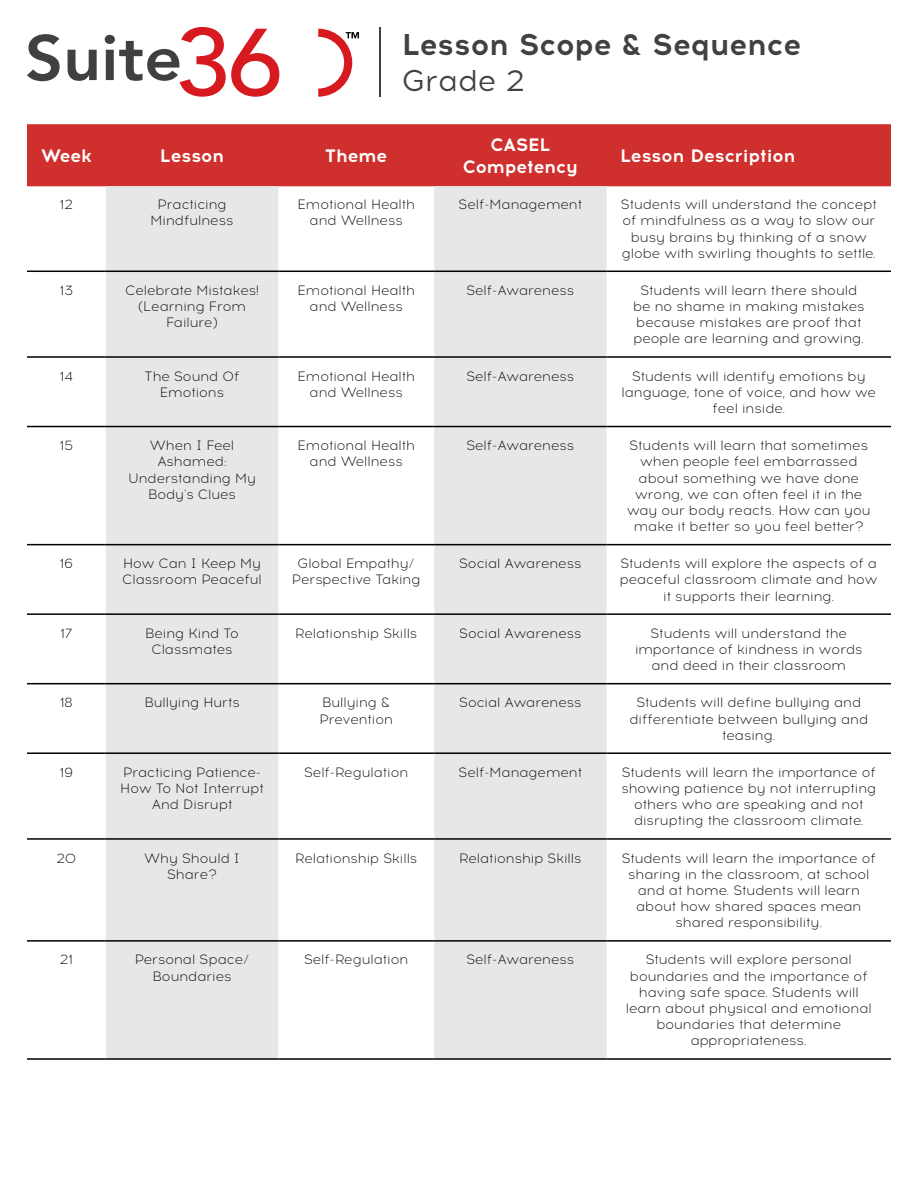
<style>
.page{position:relative;width:918px;height:1188px;background:#fff}
.page>*{position:absolute;margin:0;border:0;box-sizing:border-box;transform-origin:0 0}
.t1{font:700 30px/36px "Acrom";color:#414143}
.t2{font:700 18px/21.6px "Acrom";color:#fff;text-align:center}
.t3{font:300 13.5px/16.2px "Acrom";color:#000;text-align:center}
.s1{font-weight:400}
</style>
<div class="page">
<svg style="left:27px;top:34px;width:33px;height:47px"></svg>
<svg style="left:68px;top:50px;width:29px;height:31px"></svg>
<svg style="left:105px;top:27px;width:254px;height:70px"></svg>
<hr style="left:380px;top:27px;width:1px;height:70px;background:#414143">
<div style="left:27px;top:124px;width:864px;height:62px;background:#cf302d"></div>
<svg style="left:106px;top:186px;width:501px;height:872px;fill:#e6e7e8"></svg>
<hr style="left:27px;top:271px;width:79px;height:1px;background:#000">
<hr style="left:106px;top:271px;width:172px;height:1px;background:#000">
<hr style="left:278px;top:271px;width:156px;height:1px;background:#000">
<hr style="left:434px;top:271px;width:173px;height:1px;background:#000">
<hr style="left:607px;top:271px;width:284px;height:1px;background:#000">
<hr style="left:27px;top:356px;width:79px;height:2px;background:#000">
<hr style="left:106px;top:356px;width:172px;height:2px;background:#000">
<hr style="left:278px;top:356px;width:156px;height:2px;background:#000">
<hr style="left:434px;top:356px;width:173px;height:2px;background:#000">
<hr style="left:607px;top:356px;width:284px;height:2px;background:#000">
<hr style="left:27px;top:426px;width:79px;height:1px;background:#000">
<hr style="left:106px;top:426px;width:172px;height:1px;background:#000">
<hr style="left:278px;top:426px;width:156px;height:1px;background:#000">
<hr style="left:434px;top:426px;width:173px;height:1px;background:#000">
<hr style="left:607px;top:426px;width:284px;height:1px;background:#000">
<hr style="left:27px;top:544px;width:79px;height:1px;background:#000">
<hr style="left:106px;top:544px;width:172px;height:1px;background:#000">
<hr style="left:278px;top:544px;width:156px;height:1px;background:#000">
<hr style="left:434px;top:544px;width:173px;height:1px;background:#000">
<hr style="left:607px;top:544px;width:284px;height:1px;background:#000">
<hr style="left:27px;top:613px;width:79px;height:2px;background:#000">
<hr style="left:106px;top:613px;width:172px;height:2px;background:#000">
<hr style="left:278px;top:613px;width:156px;height:2px;background:#000">
<hr style="left:434px;top:613px;width:173px;height:2px;background:#000">
<hr style="left:607px;top:613px;width:284px;height:2px;background:#000">
<hr style="left:27px;top:683px;width:79px;height:1px;background:#000">
<hr style="left:106px;top:683px;width:172px;height:1px;background:#000">
<hr style="left:278px;top:683px;width:156px;height:1px;background:#000">
<hr style="left:434px;top:683px;width:173px;height:1px;background:#000">
<hr style="left:607px;top:683px;width:284px;height:1px;background:#000">
<hr style="left:27px;top:752px;width:79px;height:2px;background:#000">
<hr style="left:106px;top:752px;width:172px;height:2px;background:#000">
<hr style="left:278px;top:752px;width:156px;height:2px;background:#000">
<hr style="left:434px;top:752px;width:173px;height:2px;background:#000">
<hr style="left:607px;top:752px;width:284px;height:2px;background:#000">
<hr style="left:27px;top:838px;width:79px;height:2px;background:#000">
<hr style="left:106px;top:838px;width:172px;height:2px;background:#000">
<hr style="left:278px;top:838px;width:156px;height:2px;background:#000">
<hr style="left:434px;top:838px;width:173px;height:2px;background:#000">
<hr style="left:607px;top:838px;width:284px;height:2px;background:#000">
<hr style="left:27px;top:940px;width:79px;height:2px;background:#000">
<hr style="left:106px;top:940px;width:172px;height:2px;background:#000">
<hr style="left:278px;top:940px;width:156px;height:2px;background:#000">
<hr style="left:434px;top:940px;width:173px;height:2px;background:#000">
<hr style="left:607px;top:940px;width:284px;height:2px;background:#000">
<hr style="left:27px;top:1058px;width:79px;height:2px;background:#000">
<hr style="left:106px;top:1058px;width:172px;height:2px;background:#000">
<hr style="left:278px;top:1058px;width:156px;height:2px;background:#000">
<hr style="left:434px;top:1058px;width:173px;height:2px;background:#000">
<hr style="left:607px;top:1058px;width:284px;height:2px;background:#000">
<p class="t1" style="left:402px;top:27px;width:401px">Lesson Scope &amp; Sequence<br><span class="s1">Grade 2</span></p>
<p class="t2" style="left:41px;top:145px;width:53px">Week</p>
<p class="t2" style="left:160px;top:145px;width:66px">Lesson</p>
<p class="t2" style="left:325px;top:145px;width:64px">Theme</p>
<p class="t2" style="left:463px;top:134px;width:117px">CASEL<br>Competency</p>
<p class="t2" style="left:620px;top:145px;width:177px">Lesson Description</p>
<p class="t3" style="left:60px;top:197px;width:15px">12</p>
<p class="t3" style="left:158px;top:197px;width:70px">Practicing</p>
<p class="t3" style="left:151px;top:213px;width:84px">Mindfulness</p>
<p class="t3" style="left:459px;top:197px;width:125px">Self-Management</p>
<p class="t3" style="left:621px;top:197px;width:257px">Students will understand the concept</p>
<p class="t3" style="left:622px;top:213px;width:256px">of mindfulness as a way to slow our busy brains by thinking of a snow globe with swirling thoughts to settle.</p>
<p class="t3" style="left:298px;top:197px;width:119px">Emotional Health</p>
<p class="t3" style="left:310px;top:213px;width:95px">and Wellness</p>
<p class="t3" style="left:60px;top:283px;width:15px">13</p>
<p class="t3" style="left:125px;top:283px;width:135px">Celebrate Mistakes!</p>
<p class="t3" style="left:138px;top:299px;width:109px">(Learning From<br>Failure)</p>
<p class="t3" style="left:60px;top:368px;width:15px">14</p>
<p class="t3" style="left:145px;top:368px;width:96px">The Sound Of</p>
<p class="t3" style="left:160px;top:385px;width:66px">Emotions</p>
<p class="t3" style="left:298px;top:283px;width:119px">Emotional Health</p>
<p class="t3" style="left:310px;top:299px;width:95px">and Wellness</p>
<p class="t3" style="left:298px;top:368px;width:119px">Emotional Health</p>
<p class="t3" style="left:310px;top:385px;width:95px">and Wellness</p>
<p class="t3" style="left:466px;top:283px;width:109px">Self-Awareness</p>
<p class="t3" style="left:640px;top:283px;width:218px">Students will learn there should</p>
<p class="t3" style="left:633px;top:299px;width:233px;text-align:left">be no shame in making mistakes because mistakes are proof that people are learning and growing.</p>
<p class="t3" style="left:466px;top:368px;width:109px">Self-Awareness</p>
<p class="t3" style="left:632px;top:368px;width:235px">Students will identify emotions by</p>
<p class="t3" style="left:622px;top:385px;width:256px">language, tone of voice, and how we feel inside.</p>
<p class="t3" style="left:60px;top:438px;width:15px">15</p>
<p class="t3" style="left:128px;top:438px;width:129px">When I Feel<br>Ashamed:<br>Understanding My<br>Body's Clues</p>
<p class="t3" style="left:298px;top:438px;width:119px">Emotional Health and Wellness</p>
<p class="t3" style="left:466px;top:438px;width:109px">Self-Awareness</p>
<p class="t3" style="left:627px;top:438px;width:245px">Students will learn that sometimes when people feel embarrassed about something we have done wrong, we can often feel it in the way our body reacts. How can you make it better so you feel better?</p>
<p class="t3" style="left:60px;top:556px;width:15px">16</p>
<p class="t3" style="left:123px;top:556px;width:140px">How Can I Keep My</p>
<p class="t3" style="left:122px;top:572px;width:141px">Classroom Peaceful</p>
<p class="t3" style="left:459px;top:556px;width:124px">Social Awareness</p>
<p class="t3" style="left:621px;top:556px;width:258px">Students will explore the aspects of a</p>
<p class="t3" style="left:620px;top:572px;width:259px">peaceful classroom climate and how it supports their learning.</p>
<p class="t3" style="left:298px;top:556px;width:119px">Global Empathy/</p>
<p class="t3" style="left:292px;top:572px;width:130px">Perspective Taking</p>
<p class="t3" style="left:60px;top:626px;width:13px">17</p>
<p class="t3" style="left:145px;top:626px;width:95px">Being Kind To<br>Classmates</p>
<p class="t3" style="left:295px;top:626px;width:124px">Relationship Skills</p>
<p class="t3" style="left:459px;top:626px;width:124px">Social Awareness</p>
<p class="t3" style="left:635px;top:626px;width:229px">Students will understand the importance of kindness in words and deed in their classroom</p>
<p class="t3" style="left:60px;top:695px;width:14px">18</p>
<p class="t3" style="left:144px;top:695px;width:97px">Bullying Hurts</p>
<p class="t3" style="left:319px;top:695px;width:75px;text-align:left">Bullying &amp;<br>Prevention</p>
<p class="t3" style="left:459px;top:695px;width:124px">Social Awareness</p>
<p class="t3" style="left:629px;top:695px;width:240px">Students will define bullying and differentiate between bullying and teasing.</p>
<p class="t3" style="left:60px;top:765px;width:15px">19</p>
<p class="t3" style="left:120px;top:765px;width:145px">Practicing Patience-<br>How To Not Interrupt<br>And Disrupt</p>
<p class="t3" style="left:304px;top:765px;width:106px">Self-Regulation</p>
<p class="t3" style="left:459px;top:765px;width:125px">Self-Management</p>
<p class="t3" style="left:621px;top:765px;width:256px">Students will learn the importance of showing patience by not interrupting others who are speaking and not disrupting the classroom climate.</p>
<p class="t3" style="left:56px;top:850px;width:21px">20</p>
<p class="t3" style="left:144px;top:850px;width:97px">Why Should I<br>Share?</p>
<p class="t3" style="left:295px;top:850px;width:124px">Relationship Skills</p>
<p class="t3" style="left:459px;top:850px;width:124px">Relationship Skills</p>
<p class="t3" style="left:622px;top:850px;width:256px">Students will learn the importance of sharing in the classroom, at school and at home. Students will learn about how shared spaces mean shared responsibility.</p>
<p class="t3" style="left:60px;top:952px;width:15px">21</p>
<p class="t3" style="left:135px;top:952px;width:116px">Personal Space/<br>Boundaries</p>
<p class="t3" style="left:304px;top:952px;width:106px">Self-Regulation</p>
<p class="t3" style="left:466px;top:952px;width:109px">Self-Awareness</p>
<p class="t3" style="left:626px;top:952px;width:248px">Students will explore personal boundaries and the importance of having safe space. Students will learn about physical and emotional boundaries that determine appropriateness.</p>
</div>
